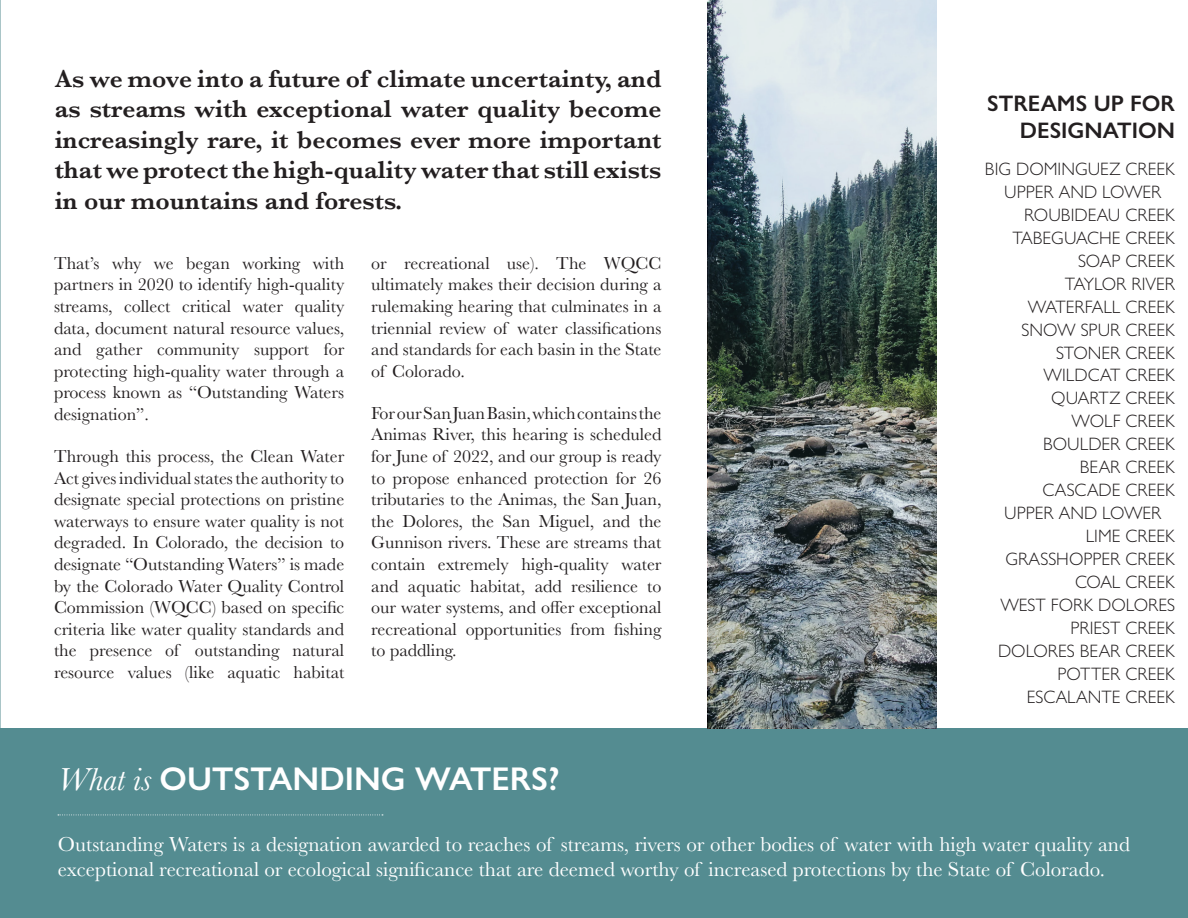
<style>
.page{position:relative;width:1188px;height:918px;background:#fff}
.page>*{position:absolute;margin:0;border:0;box-sizing:border-box;transform-origin:0 0}
.t1{font:600 33px "Gill Sans Nova";color:#fff}
.t2{font:600 25.5px/30.6px "Baskerville";color:#231f20;text-align:justify}
.t3{font:600 22.5px/27px "Gill Sans Nova";color:#231f20;text-align:right}
.t4{font:21px/25.2px "Baskerville";color:#fff}
.t5{font:18px/21.6px "Baskerville";color:#231f20;text-align:justify}
.t6{font:300 18px "Gill Sans Nova";color:#231f20}
.s1{font-family:"Baskerville";font-weight:400;font-style:italic}
</style>
<div class="page">
<div style="left:0;top:729px;width:1188px;height:189px;background:#548c91"></div>
<svg style="left:58px;top:815px;width:325px;height:1px"></svg>
<img style="left:708px;top:0;width:229px;height:728px">
<p class="t2" style="left:55px;top:63px;width:608px">As we move into a future of climate uncertainty, and as streams with exceptional water quality become increasingly rare, it becomes ever more important that we protect the high-quality water that still exists in our mountains and forests.</p>
<p class="t5" style="left:54px;top:253px;width:292px">That’s why we began working with partners in 2020 to identify high-quality streams, collect critical water quality data, document natural resource values, and gather community support for protecting high-quality water through a process known as “Outstanding Waters designation”.</p>
<p class="t5" style="left:54px;top:446px;width:292px">Through this process, the Clean Water Act gives individual states the authority to designate special protections on pristine waterways to ensure water quality is not degraded. In Colorado, the decision to designate “Outstanding Waters” is made by the Colorado Water Quality Control Commission (WQCC) based on specific criteria like water quality standards and the presence of outstanding natural resource values (like aquatic habitat</p>
<p class="t5" style="left:371px;top:253px;width:292px">or recreational use). The WQCC ultimately makes their decision during a rulemaking hearing that culminates in a triennial review of water classifications and standards for each basin in the State of Colorado.</p>
<p class="t5" style="left:371px;top:402px;width:292px">For our San Juan Basin, which contains the Animas River, this hearing is scheduled for June of 2022, and our group is ready to propose enhanced protection for 26 tributaries to the Animas, the San Juan, the Dolores, the San Miguel, and the Gunnison rivers. These are streams that contain extremely high-quality water and aquatic habitat, add resilience to our water systems, and offer exceptional recreational opportunities from fishing to paddling.</p>
<h1 class="t1" style="left:58px;top:767px;width:503px"><span class="s1">What is</span> OUTSTANDING WATERS?</h1>
<p class="t3" style="left:987px;top:92px;width:189px">STREAMS UP FOR<br>DESIGNATION</p>
<p class="t6" style="left:985px;top:162px;width:192px">BIG DOMINGUEZ CREEK</p>
<p class="t6" style="left:1004px;top:185px;width:159px">UPPER AND LOWER</p>
<p class="t6" style="left:1024px;top:208px;width:152px">ROUBIDEAU CREEK</p>
<p class="t6" style="left:1012px;top:231px;width:164px">TABEGUACHE CREEK</p>
<p class="t6" style="left:1078px;top:254px;width:99px">SOAP CREEK</p>
<p class="t6" style="left:1065px;top:277px;width:112px">TAYLOR RIVER</p>
<p class="t6" style="left:1028px;top:300px;width:149px">WATERFALL CREEK</p>
<p class="t6" style="left:1022px;top:323px;width:155px">SNOW SPUR CREEK</p>
<p class="t6" style="left:1056px;top:346px;width:121px">STONER CREEK</p>
<p class="t6" style="left:1044px;top:369px;width:133px">WILDCAT CREEK</p>
<p class="t6" style="left:1051px;top:392px;width:125px">QUARTZ CREEK</p>
<p class="t6" style="left:1072px;top:415px;width:105px">WOLF CREEK</p>
<p class="t6" style="left:1043px;top:438px;width:133px">BOULDER CREEK</p>
<p class="t6" style="left:1080px;top:461px;width:97px">BEAR CREEK</p>
<p class="t6" style="left:1042px;top:484px;width:134px">CASCADE CREEK</p>
<p class="t6" style="left:1004px;top:507px;width:159px">UPPER AND LOWER</p>
<p class="t6" style="left:1086px;top:530px;width:91px">LIME CREEK</p>
<p class="t6" style="left:1006px;top:553px;width:171px">GRASSHOPPER CREEK</p>
<p class="t6" style="left:1075px;top:576px;width:102px">COAL CREEK</p>
<p class="t6" style="left:1000px;top:599px;width:176px">WEST FORK DOLORES</p>
<p class="t6" style="left:1070px;top:621px;width:106px">PRIEST CREEK</p>
<p class="t6" style="left:998px;top:644px;width:178px">DOLORES BEAR CREEK</p>
<p class="t6" style="left:1058px;top:667px;width:119px">POTTER CREEK</p>
<p class="t6" style="left:1027px;top:690px;width:150px">ESCALANTE CREEK</p>
<p class="t4" style="left:58px;top:832px;width:1074px">Outstanding Waters is a designation awarded to reaches of streams, rivers or other bodies of water with high water quality and exceptional recreational or ecological significance that are deemed worthy of increased protections by the State of Colorado.</p>
</div>
